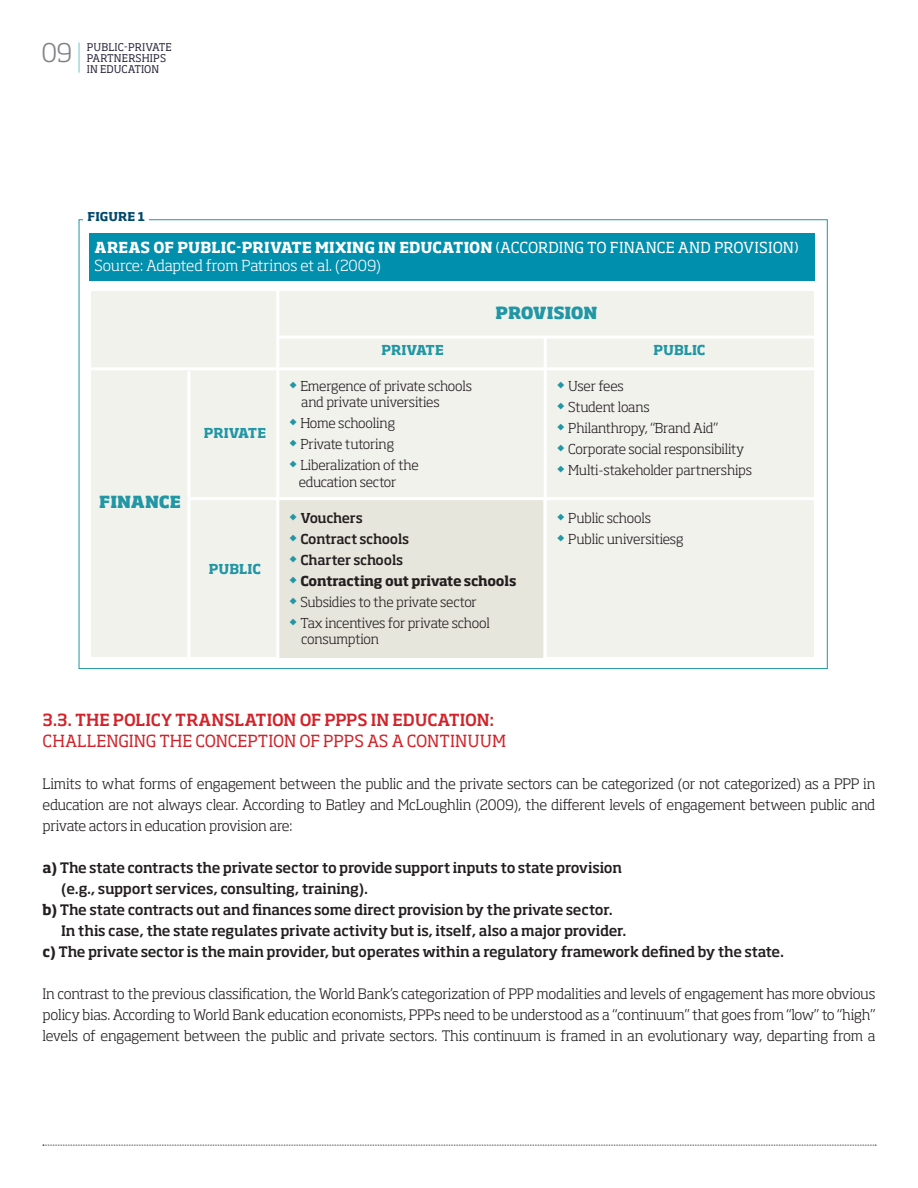
<style>
.page{position:relative;width:918px;height:1188px;background:#fff}
.page>*{position:absolute;margin:0;border:0;box-sizing:border-box;transform-origin:0 0}
.t1{font:300 25.5px "Soho Std";color:#808285}
.t2{font:500 16.5px/21px "Soho Std";color:#d1232a}
.t3{font:800 16.5px "Soho Std";letter-spacing:-.015em;color:#2196a4}
.t4{font:800 16.5px "Soho Std";letter-spacing:.005em;color:#2196a4}
.t5{font:700 15px "Soho Std";letter-spacing:.015em;color:#fff}
.t6{font:300 15px "Soho Std";letter-spacing:-.005em;color:#fff}
.t7{font:300 14.25px/21px "Soho Std";letter-spacing:-.015em;color:#231f20;text-align:justify}
.t8{font:500 14.25px/21px "Soho Std";letter-spacing:-.02em;color:#231f20}
.t9{font:300 13.5px "Soho Std";letter-spacing:-.015em;color:#231f20}
.t10{font:500 13.5px "Soho Std";letter-spacing:-.015em;color:#231f20}
.t11{font:700 13.5px "Soho Std";letter-spacing:-.015em;color:#231f20}
.t12{font:700 13.5px "Soho Std";letter-spacing:-.01em;color:#2196a4}
.t13{font:700 12px "Soho Std";letter-spacing:.015em;color:#00486c}
.t14{font:10.5px "Soho Std";letter-spacing:-.005em;color:#2c273d}
.t15{font:10.5px "Soho Std";letter-spacing:.015em;color:#2c273d}
.s1{font-weight:400}
.s2{font-weight:700}
</style>
<div class="page">
<hr style="left:79px;top:43px;width:1px;height:30px;background:#6bc9cc">
<svg style="left:43px;top:1145px;width:833px;height:1px"></svg>
<div style="left:89px;top:233px;width:726px;height:47px;background:#008fad"></div>
<div style="left:91px;top:292px;width:723px;height:365px;background:#f2f2ed"></div>
<hr style="left:89px;top:367px;width:727px;height:3px;background:#fff">
<hr style="left:278px;top:336px;width:538px;height:3px;background:#fff">
<hr style="left:188px;top:371px;width:3px;height:290px;background:#fff">
<div style="left:277px;top:499px;width:266px;height:158px;background:#e7e6dd"></div>
<hr style="left:189px;top:497px;width:627px;height:3px;background:#fff">
<hr style="left:276px;top:291px;width:3px;height:370px;background:#fff">
<hr style="left:544px;top:336px;width:3px;height:325px;background:#fff">
<p class="t1" style="left:41px;top:37px;width:32px">09</p>
<p class="t14" style="left:87px;top:40px;width:86px">PUBLIC-PRIVATE</p>
<p class="t15" style="left:87px;top:51px;width:81px">PARTNERSHIPS</p>
<p class="t14" style="left:87px;top:63px;width:74px">IN EDUCATION</p>
<p class="t13" style="left:88px;top:209px;width:59px">FIGURE 1</p>
<p class="t5" style="left:95px;top:238px;width:706px">AREAS OF PUBLIC-PRIVATE MIXING IN EDUCATION <span class="s1">(ACCORDING TO FINANCE AND PROVISION)</span></p>
<p class="t6" style="left:95px;top:256px;width:288px">Source: Adapted from Patrinos et al. (2009)</p>
<p class="t4" style="left:99px;top:491px;width:83px">FINANCE</p>
<p class="t12" style="left:204px;top:424px;width:64px">PRIVATE</p>
<p class="t12" style="left:209px;top:560px;width:54px">PUBLIC</p>
<p class="t12" style="left:381px;top:341px;width:64px">PRIVATE</p>
<p class="t3" style="left:496px;top:302px;width:103px">PROVISION</p>
<p class="t12" style="left:653px;top:341px;width:54px">PUBLIC</p>
<p class="t9" style="left:300px;top:377px;width:173px">Emergence of private schools</p>
<p class="t9" style="left:301px;top:394px;width:140px">and private universities</p>
<p class="t9" style="left:300px;top:415px;width:96px">Home schooling</p>
<p class="t9" style="left:300px;top:436px;width:95px">Private tutoring</p>
<p class="t9" style="left:300px;top:457px;width:120px">Liberalization of the</p>
<p class="t9" style="left:299px;top:473px;width:99px">education sector</p>
<p class="t10" style="left:300px;top:509px;width:64px">Vouchers</p>
<p class="t10" style="left:300px;top:530px;width:110px">Contract schools</p>
<p class="t10" style="left:300px;top:551px;width:104px">Charter schools</p>
<p class="t11" style="left:300px;top:572px;width:218px">Contracting out private schools</p>
<p class="t9" style="left:300px;top:594px;width:178px">Subsidies to the private sector</p>
<p class="t9" style="left:300px;top:615px;width:191px">Tax incentives for private school</p>
<p class="t9" style="left:301px;top:631px;width:79px">consumption</p>
<p class="t9" style="left:568px;top:377px;width:57px">User fees</p>
<p class="t9" style="left:568px;top:398px;width:83px">Student loans</p>
<p class="t9" style="left:568px;top:419px;width:151px">Philanthropy, “Brand Aid”</p>
<p class="t9" style="left:568px;top:440px;width:178px">Corporate social responsibility</p>
<p class="t9" style="left:568px;top:461px;width:185px">Multi-stakeholder partnerships</p>
<p class="t9" style="left:568px;top:510px;width:84px">Public schools</p>
<p class="t9" style="left:568px;top:531px;width:117px">Public universitiesg</p>
<p class="t2" style="left:43px;top:709px;width:465px">3.3. THE POLICY TRANSLATION OF PPPS IN EDUCATION:<br><span class="s1">CHALLENGING THE CONCEPTION OF PPPS AS A CONTINUUM</span></p>
<p class="t7" style="left:43px;top:773px;width:835px">Limits to what forms of engagement between the public and the private sectors can be categorized (or not categorized) as a PPP in education are not always clear. According to Batley and McLoughlin (2009), the different levels of engagement between public and private actors in education provision are:</p>
<p class="t8" style="left:61px;top:857px;width:563px;text-indent:-19px"><span class="s2">a)</span> The state contracts the private sector to provide support inputs to state provision (e.g., support services, consulting, training).</p>
<p class="t8" style="left:43px;top:899px;width:572px"><span class="s2">b)</span> The state contracts out and finances some direct provision by the private sector.</p>
<p class="t8" style="left:61px;top:920px;width:567px">In this case, the state regulates private activity but is, itself, also a major provider.</p>
<p class="t8" style="left:43px;top:941px;width:743px"><span class="s2">c)</span> The private sector is the main provider, but operates within a regulatory framework defined by the state.</p>
<p class="t7" style="left:43px;top:983px;width:834px">In contrast to the previous classification, the World Bank’s categorization of PPP modalities and levels of engagement has more obvious policy bias. According to World Bank education economists, PPPs need to be understood as a “continuum” that goes from “low” to “high” levels of engagement between the public and private sectors. This continuum is framed in an evolutionary way, departing from a</p>
</div>
